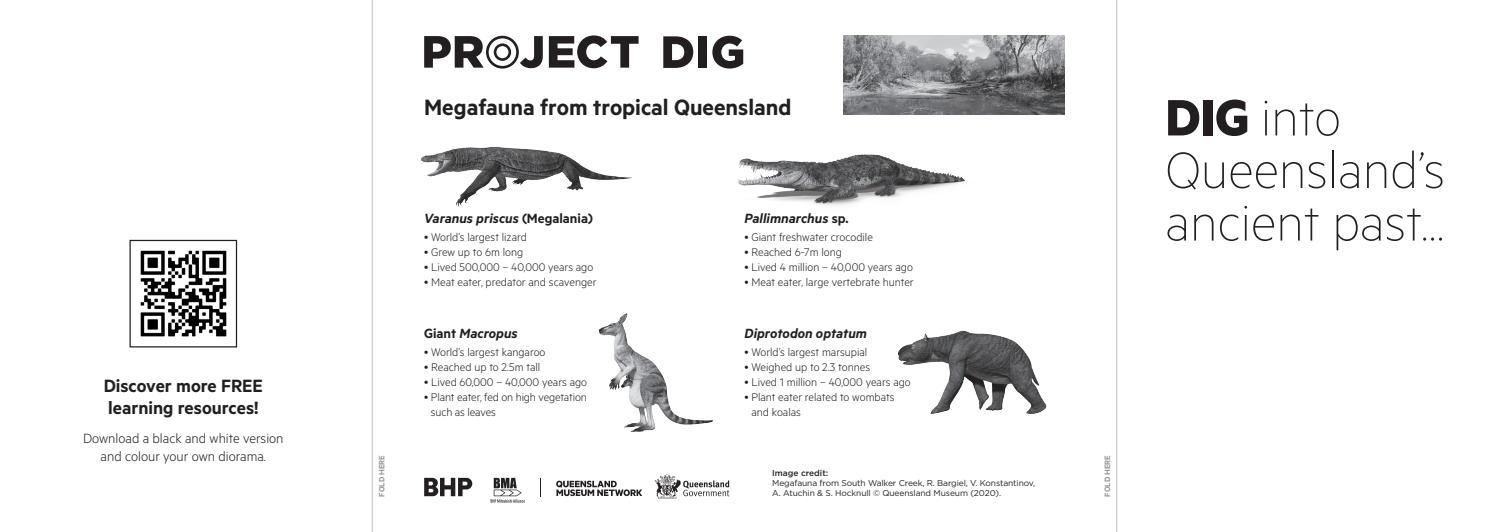
<style>
.page{position:relative;width:1489px;height:532px;background:#fff}
.page>*{position:absolute;margin:0;border:0;box-sizing:border-box;transform-origin:0 0}
.t1{font:100 57.5px/52.5px "Metric";color:#231f20}
.t2{font:600 25px "Metric";color:#231f20}
.t3{font:600 20px/22.5px "Metric";color:#231f20}
.t4{font:italic 600 15px "Metric";color:#231f20}
.t5{font:300 15px/18px "Metric";color:#231f20;text-align:center}
.t6{font:300 12.5px/15px "Metric";color:#231f20}
.t7{font:600 8.75px "Metric";color:#939598}
.t8{font:8.5px/10px "Gotham";letter-spacing:-.01em;color:#231f20}
.t9{font:500 8.5px "Gotham";color:#231f20}
.s1{font-style:normal}
.s2{font-weight:700}
</style>
<div class="page">
<svg style="left:549px;top:35px;width:89px;height:33px"></svg>
<svg style="left:663px;top:36px;width:30px;height:32px"></svg>
<div style="left:698px;top:36px;width:9px;height:32px;background:#231f20"></div>
<svg style="left:712px;top:36px;width:31px;height:32px"></svg>
<svg style="left:424px;top:36px;width:118px;height:33px"></svg>
<svg style="left:540px;top:478px;width:1px;height:18px"></svg>
<svg style="left:424px;top:477px;width:48px;height:19px"></svg>
<svg style="left:490px;top:477px;width:35px;height:25px"></svg>
<svg style="left:654px;top:474px;width:75px;height:24px"></svg>
<svg style="left:556px;top:480px;width:86px;height:16px"></svg>
<img style="left:898px;top:330px;width:149px;height:84px">
<img style="left:598px;top:313px;width:115px;height:119px">
<img style="left:420px;top:147px;width:212px;height:60px">
<img style="left:738px;top:154px;width:227px;height:52px">
<img style="left:140px;top:250px;width:87px;height:87px">
<div style="left:129px;top:240px;width:108px;height:107px;border:1px solid #231f20"></div>
<img style="left:843px;top:35px;width:221px;height:80px">
<hr style="left:372px;top:0;width:1px;height:531px;background:#bcbdc0">
<hr style="left:1116px;top:0;width:1px;height:531px;background:#bcbdc0">
<h3 class="t3" style="left:104px;top:373px;width:161px">Discover more FREE learning resources!</h3>
<p class="t5" style="left:83px;top:428px;width:202px">Download a black and white version and colour your own diorama.</p>
<h2 class="t2" style="left:424px;top:92px;width:369px">Megafauna from tropical Queensland</h2>
<p class="t4" style="left:424px;top:209px;width:170px">Varanus priscus <span class="s1">(Megalania)</span></p>
<p class="t6" style="left:424px;top:229px;width:104px">• World’s largest lizard</p>
<p class="t6" style="left:424px;top:244px;width:100px">• Grew up to 6m long</p>
<p class="t6" style="left:424px;top:259px;width:171px">• Lived 500,000 – 40,000 years ago</p>
<p class="t6" style="left:424px;top:274px;width:174px">• Meat eater, predator and scavenger</p>
<p class="t4" style="left:424px;top:324px;width:95px"><span class="s1">Giant</span> Macropus</p>
<p class="t6" style="left:424px;top:344px;width:123px">• World’s largest kangaroo</p>
<p class="t6" style="left:424px;top:359px;width:118px">• Reached up to 2.5m tall</p>
<p class="t6" style="left:424px;top:374px;width:164px">• Lived 60,000 – 40,000 years ago</p>
<p class="t6" style="left:431px;top:389px;width:157px;text-indent:-7px">• Plant eater, fed on high vegetation such as leaves</p>
<p class="t4" style="left:744px;top:209px;width:106px">Pallimnarchus <span class="s1">sp.</span></p>
<p class="t6" style="left:744px;top:229px;width:130px">• Giant freshwater crocodile</p>
<p class="t6" style="left:744px;top:244px;width:99px">• Reached 6-7m long</p>
<p class="t6" style="left:744px;top:259px;width:170px">• Lived 4 million – 40,000 years ago</p>
<p class="t6" style="left:744px;top:274px;width:171px">• Meat eater, large vertebrate hunter</p>
<p class="t4" style="left:744px;top:324px;width:124px">Diprotodon optatum</p>
<p class="t6" style="left:744px;top:344px;width:124px">• World’s largest marsupial</p>
<p class="t6" style="left:744px;top:359px;width:127px">• Weighed up to 2.3 tonnes</p>
<p class="t6" style="left:744px;top:374px;width:168px">• Lived 1 million – 40,000 years ago</p>
<p class="t6" style="left:751px;top:389px;width:145px;text-indent:-7px">• Plant eater related to wombats and koalas</p>
<p class="t7" style="left:376px;top:496px;width:43px;rotate:-90deg">FOLD HERE</p>
<p class="t7" style="left:1102px;top:496px;width:43px;rotate:-90deg">FOLD HERE</p>
<p class="t9" style="left:772px;top:468px;width:58px">Image credit:</p>
<p class="t8" style="left:772px;top:478px;width:264px">Megafauna from South Walker Creek, R. Bargiel, V. Konstantinov,<br>A. Atuchin &amp; S. Hocknull © Queensland Museum (2020).</p>
<h1 class="t1" style="left:1165px;top:89px;width:281px"><span class="s2">DIG</span> into<br>Queensland’s ancient past…</h1>
</div>
